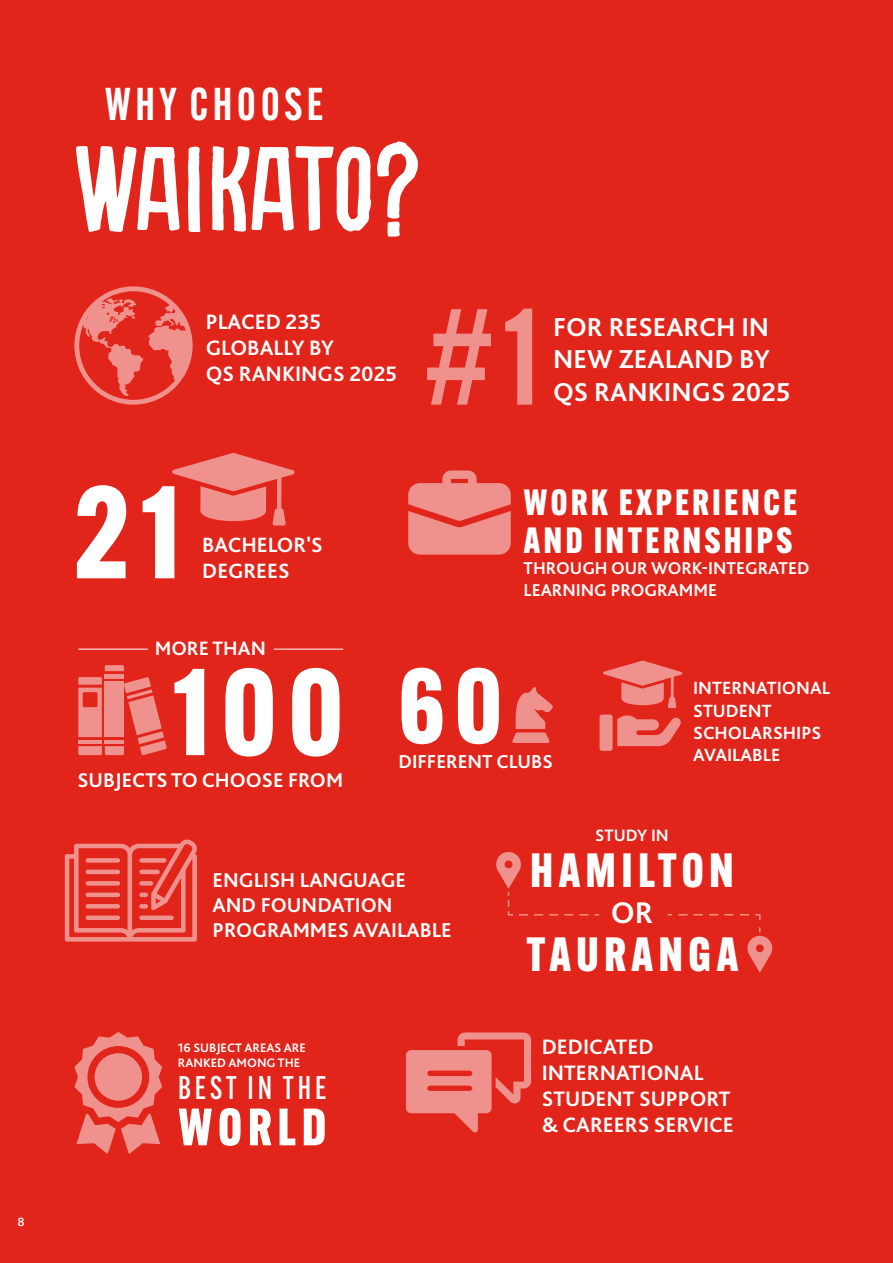
<style>
.page{position:relative;width:893px;height:1263px;background:#e1251b}
.page>*{position:absolute;margin:0;border:0;box-sizing:border-box;transform-origin:0 0}
.t1{font:800 128.1px "Alternate Gothic Cond ATF";color:#fff}
.t2{font:120px "Bozzolini";color:#fff}
.t3{font:800 120px "Alternate Gothic Cond ATF";color:#fff}
.t4{font:800 103.65px "Alternate Gothic Cond ATF";color:#fff}
.t5{font:800 51.3px "Alternate Gothic Cond ATF";letter-spacing:.12em;color:#fff}
.t6{font:800 47.1px/83.8px "Alternate Gothic Cond ATF";letter-spacing:.12em;color:#fff}
.t7{font:600 45px "Alternate Gothic Cond ATF";letter-spacing:.1em;color:#fff}
.t8{font:800 35.7px/37.7px "Alternate Gothic Cond ATF";letter-spacing:.1em;color:#fff}
.t9{font:500 32.1px "Alternate Gothic Cond ATF";letter-spacing:.12em;color:#fff}
.t10{font:700 31.35px "Bliss Pro";color:#fff}
.t11{font:700 27.15px/32.5px "Bliss Pro";color:#fff}
.t12{font:700 21.9px/26.2px "Bliss Pro";color:#fff}
.t13{font:700 21.6px "Bliss Pro";color:#fff}
.t14{font:700 21px/25.2px "Bliss Pro";color:#fff}
.t15{font:700 20.85px "Bliss Pro";color:#fff}
.t16{font:700 20.25px "Bliss Pro";color:#fff}
.t17{font:700 19.65px "Bliss Pro";color:#fff}
.t18{font:700 18.45px/22.2px "Bliss Pro";color:#fff}
.t19{font:700 17.85px/21.5px "Bliss Pro";color:#fff}
.t20{font:700 17.25px "Bliss Pro";color:#fff}
.t21{font:700 12.75px/15.5px "Bliss Pro";color:#fff}
.t22{font:500 12.75px "Bliss Pro";color:#fff}
</style>
<div class="page">
<svg style="left:172px;top:453px;width:123px;height:73px"></svg>
<svg style="left:105px;top:665px;width:19px;height:6px"></svg>
<div style="left:105px;top:674px;width:19px;height:5px;background:#ef918c"></div>
<svg style="left:78px;top:677px;width:89px;height:78px"></svg>
<hr style="left:274px;top:649px;width:69px;height:1px;background:#fff">
<hr style="left:78px;top:649px;width:70px;height:1px;background:#fff">
<svg style="left:496px;top:852px;width:103px;height:64px"></svg>
<svg style="left:667px;top:914px;width:106px;height:59px"></svg>
<svg style="left:617px;top:715px;width:64px;height:31px"></svg>
<div style="left:600px;top:714px;width:13px;height:37px;background:#ef918c;border-radius:2px"></div>
<svg style="left:603px;top:660px;width:79px;height:48px"></svg>
<svg style="left:512px;top:687px;width:41px;height:56px"></svg>
<svg style="left:74px;top:1032px;width:88px;height:122px"></svg>
<svg style="left:406px;top:1032px;width:125px;height:100px"></svg>
<svg style="left:427px;top:309px;width:105px;height:96px"></svg>
<svg style="left:74px;top:286px;width:119px;height:119px"></svg>
<svg style="left:64px;top:839px;width:133px;height:103px"></svg>
<svg style="left:408px;top:470px;width:103px;height:85px"></svg>
<p class="t22" style="left:18px;top:1214px;width:9px">8</p>
<h3 class="t7" style="left:105px;top:75px;width:220px">WHY CHOOSE</h3>
<h2 class="t2" style="left:74px;top:117px;width:346px">WAIKATO?</h2>
<p class="t12" style="left:206px;top:308px;width:193px">PLACED 235<br>GLOBALLY BY<br>QS RANKINGS 2025</p>
<h1 class="t1" style="left:75px;top:453px;width:107px">21</h1>
<p class="t13" style="left:202px;top:532px;width:122px">BACHELOR'S</p>
<p class="t13" style="left:202px;top:558px;width:89px">DEGREES</p>
<p class="t11" style="left:553px;top:310px;width:239px">FOR RESEARCH IN<br>NEW ZEALAND BY<br>QS RANKINGS 2025</p>
<h3 class="t8" style="left:524px;top:483px;width:274px">WORK EXPERIENCE<br>AND INTERNSHIPS</h3>
<p class="t19" style="left:524px;top:558px;width:287px">THROUGH OUR WORK-INTEGRATED<br>LEARNING PROGRAMME</p>
<p class="t16" style="left:155px;top:636px;width:113px">MORE THAN</p>
<h2 class="t3" style="left:173px;top:638px;width:171px">100</h2>
<p class="t15" style="left:77px;top:767px;width:267px">SUBJECTS TO CHOOSE FROM</p>
<h3 class="t4" style="left:398px;top:642px;width:105px">60</h3>
<p class="t17" style="left:398px;top:750px;width:156px">DIFFERENT CLUBS</p>
<p class="t18" style="left:693px;top:677px;width:138px">INTERNATIONAL<br>STUDENT<br>SCHOLARSHIPS</p>
<p class="t18" style="left:693px;top:744px;width:89px">AVAILABLE</p>
<p class="t20" style="left:595px;top:824px;width:75px">STUDY IN</p>
<p class="t14" style="left:213px;top:867px;width:241px">ENGLISH LANGUAGE<br>AND FOUNDATION<br>PROGRAMMES AVAILABLE</p>
<h3 class="t6" style="left:527px;top:828px;width:213px">HAMILTON<br>TAURANGA</h3>
<h3 class="t10" style="left:611px;top:893px;width:44px">OR</h3>
<p class="t21" style="left:178px;top:1039px;width:129px">16 SUBJECT AREAS ARE<br>RANKED AMONG THE</p>
<p class="t12" style="left:542px;top:1033px;width:194px">DEDICATED<br>INTERNATIONAL<br>STUDENT SUPPORT &amp; CAREERS SERVICE</p>
<h3 class="t9" style="left:178px;top:1068px;width:150px">BEST IN THE</h3>
<h3 class="t5" style="left:178px;top:1095px;width:149px">WORLD</h3>
</div>
